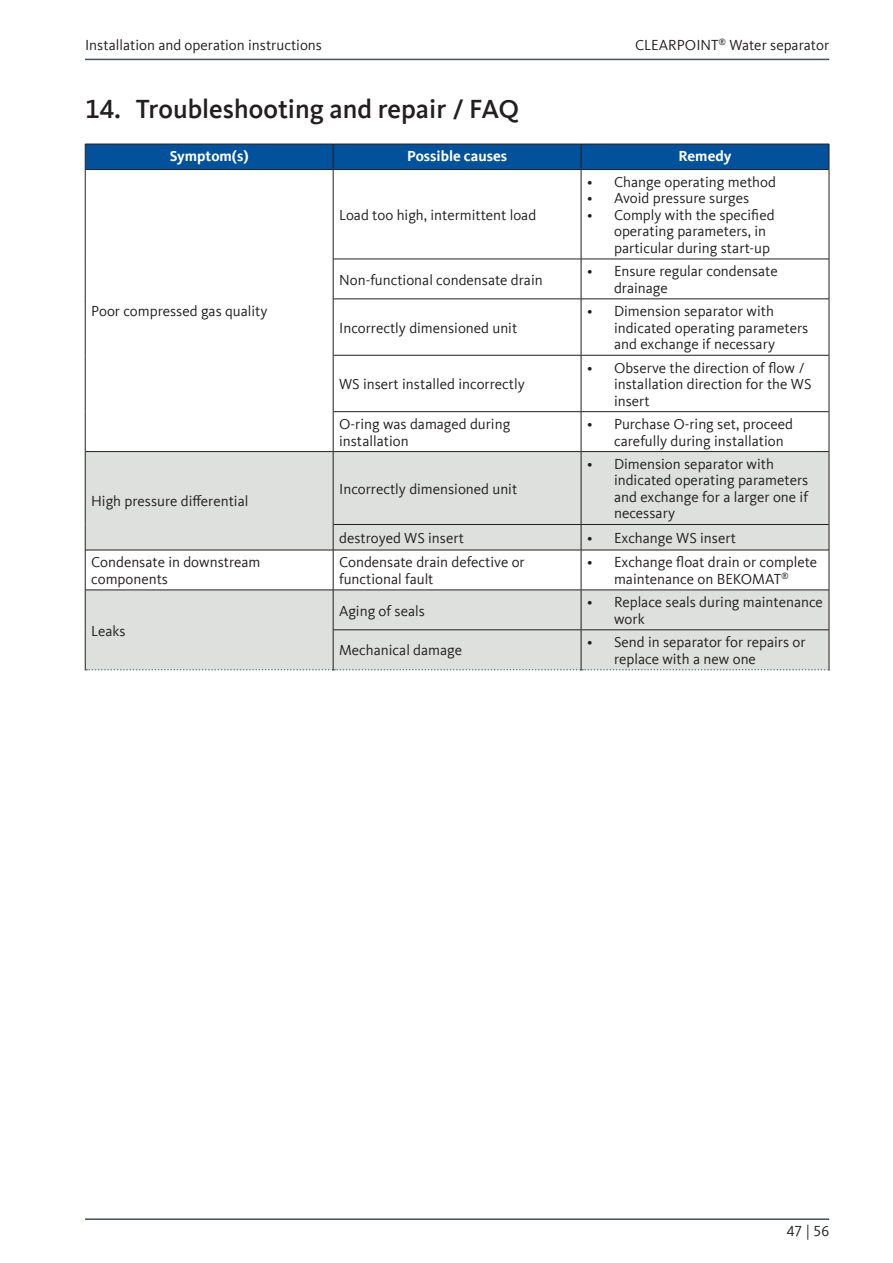
<style>
.page{position:relative;width:893px;height:1263px;background:#fff}
.page>*{position:absolute;margin:0;border:0;box-sizing:border-box;transform-origin:0 0}
.t1{font:500 27px "Kievit Offc Pro";color:#231f20}
.T_-_MID{font:15px/16.5px "Kievit Offc Pro";color:#231f20}
.T_-_BODY{font:15px/16.5px "Kievit Offc Pro";color:#231f20}
.T_-_HEADLINE_MID_WHI{font:700 15px "Kievit Offc Pro";color:#fff}
</style>
<div class="page">
<hr style="left:85px;top:59px;width:744px;height:1px;background:#47515c">
<hr style="left:85px;top:1218px;width:744px;height:2px;background:#47515c">
<div style="left:86px;top:452px;width:743px;height:98px;background:#dde0dd"></div>
<div style="left:86px;top:591px;width:743px;height:78px;background:#dde0dd"></div>
<div style="left:85px;top:144px;width:745px;height:26px;background:#01519b"></div>
<hr style="left:85px;top:170px;width:1px;height:89px;background:#231f20">
<hr style="left:333px;top:170px;width:1px;height:89px;background:#231f20">
<hr style="left:581px;top:170px;width:1px;height:89px;background:#231f20">
<hr style="left:829px;top:170px;width:1px;height:89px;background:#231f20">
<hr style="left:85px;top:259px;width:1px;height:40px;background:#231f20">
<hr style="left:333px;top:259px;width:1px;height:40px;background:#231f20">
<hr style="left:581px;top:259px;width:1px;height:40px;background:#231f20">
<hr style="left:829px;top:259px;width:1px;height:40px;background:#231f20">
<hr style="left:85px;top:299px;width:1px;height:56px;background:#231f20">
<hr style="left:333px;top:299px;width:1px;height:56px;background:#231f20">
<hr style="left:581px;top:299px;width:1px;height:56px;background:#231f20">
<hr style="left:829px;top:299px;width:1px;height:56px;background:#231f20">
<hr style="left:85px;top:355px;width:1px;height:57px;background:#231f20">
<hr style="left:333px;top:355px;width:1px;height:57px;background:#231f20">
<hr style="left:581px;top:355px;width:1px;height:57px;background:#231f20">
<hr style="left:829px;top:355px;width:1px;height:57px;background:#231f20">
<hr style="left:85px;top:412px;width:1px;height:40px;background:#231f20">
<hr style="left:333px;top:412px;width:1px;height:40px;background:#231f20">
<hr style="left:581px;top:412px;width:1px;height:40px;background:#231f20">
<hr style="left:829px;top:412px;width:1px;height:40px;background:#231f20">
<hr style="left:85px;top:452px;width:1px;height:72px;background:#231f20">
<hr style="left:333px;top:452px;width:1px;height:72px;background:#231f20">
<hr style="left:581px;top:452px;width:1px;height:72px;background:#231f20">
<hr style="left:829px;top:452px;width:1px;height:72px;background:#231f20">
<svg style="left:85px;top:524px;width:1px;height:26px"></svg>
<svg style="left:333px;top:525px;width:1px;height:25px"></svg>
<svg style="left:581px;top:525px;width:1px;height:25px"></svg>
<svg style="left:829px;top:524px;width:1px;height:26px"></svg>
<hr style="left:85px;top:550px;width:1px;height:40px;background:#231f20">
<hr style="left:333px;top:550px;width:1px;height:40px;background:#231f20">
<hr style="left:581px;top:550px;width:1px;height:40px;background:#231f20">
<hr style="left:829px;top:550px;width:1px;height:40px;background:#231f20">
<hr style="left:85px;top:169px;width:248px;height:1px;background:#231f20">
<hr style="left:333px;top:169px;width:248px;height:1px;background:#231f20">
<hr style="left:581px;top:169px;width:248px;height:1px;background:#231f20">
<hr style="left:333px;top:259px;width:248px;height:1px;background:#231f20">
<hr style="left:581px;top:259px;width:248px;height:1px;background:#231f20">
<hr style="left:333px;top:299px;width:248px;height:1px;background:#231f20">
<hr style="left:581px;top:299px;width:248px;height:1px;background:#231f20">
<hr style="left:333px;top:355px;width:248px;height:1px;background:#231f20">
<hr style="left:581px;top:355px;width:248px;height:1px;background:#231f20">
<hr style="left:333px;top:411px;width:248px;height:1px;background:#231f20">
<hr style="left:581px;top:411px;width:248px;height:1px;background:#231f20">
<hr style="left:85px;top:451px;width:248px;height:1px;background:#231f20">
<hr style="left:333px;top:451px;width:248px;height:1px;background:#231f20">
<hr style="left:581px;top:451px;width:248px;height:1px;background:#231f20">
<hr style="left:333px;top:524px;width:248px;height:1px;background:#231f20">
<hr style="left:581px;top:524px;width:248px;height:1px;background:#231f20">
<hr style="left:85px;top:550px;width:248px;height:1px;background:#231f20">
<hr style="left:333px;top:550px;width:248px;height:1px;background:#231f20">
<hr style="left:581px;top:550px;width:248px;height:1px;background:#231f20">
<hr style="left:85px;top:590px;width:1px;height:40px;background:#231f20">
<hr style="left:85px;top:630px;width:1px;height:40px;background:#231f20">
<hr style="left:85px;top:590px;width:248px;height:1px;background:#231f20">
<hr style="left:333px;top:590px;width:1px;height:40px;background:#231f20">
<hr style="left:333px;top:590px;width:248px;height:1px;background:#231f20">
<hr style="left:333px;top:630px;width:1px;height:40px;background:#231f20">
<hr style="left:333px;top:629px;width:248px;height:1px;background:#231f20">
<hr style="left:581px;top:590px;width:1px;height:40px;background:#231f20">
<hr style="left:581px;top:590px;width:248px;height:1px;background:#231f20">
<hr style="left:829px;top:590px;width:1px;height:40px;background:#231f20">
<hr style="left:581px;top:630px;width:1px;height:40px;background:#231f20">
<hr style="left:581px;top:629px;width:248px;height:1px;background:#231f20">
<hr style="left:829px;top:630px;width:1px;height:40px;background:#231f20">
<svg style="left:86px;top:669px;width:743px;height:1px"></svg>
<p class="T_-_MID" style="left:85px;top:37px;width:238px">Installation and operation instructions</p>
<p class="T_-_MID" style="left:635px;top:37px;width:196px">CLEARPOINT<sup>®</sup> Water separator</p>
<p class="t1" style="left:85px;top:93px;width:436px">14. Troubleshooting and repair / FAQ</p>
<p class="T_-_HEADLINE_MID_WHI" style="left:170px;top:147px;width:81px">Symptom(s)</p>
<p class="T_-_HEADLINE_MID_WHI" style="left:407px;top:147px;width:102px">Possible causes</p>
<p class="T_-_HEADLINE_MID_WHI" style="left:678px;top:147px;width:55px">Remedy</p>
<p class="T_-_BODY" style="left:91px;top:303px;width:178px">Poor compressed gas quality</p>
<p class="T_-_BODY" style="left:91px;top:493px;width:159px">High pressure differential</p>
<p class="T_-_MID" style="left:339px;top:207px;width:199px">Load too high, intermittent load</p>
<p class="T_-_MID" style="left:587px;top:174px;width:190px">• Change operating method</p>
<p class="T_-_MID" style="left:587px;top:190px;width:164px">• Avoid pressure surges</p>
<p class="T_-_MID" style="left:614px;top:207px;width:162px;text-indent:-27px">• Comply with the specified operating parameters, in particular during start-up</p>
<p class="T_-_MID" style="left:339px;top:271px;width:205px">Non-functional condensate drain</p>
<p class="T_-_MID" style="left:614px;top:263px;width:165px;text-indent:-27px">• Ensure regular condensate drainage</p>
<p class="T_-_MID" style="left:339px;top:319px;width:180px">Incorrectly dimensioned unit</p>
<p class="T_-_MID" style="left:614px;top:303px;width:196px;text-indent:-27px">• Dimension separator with indicated operating parameters and exchange if necessary</p>
<p class="T_-_MID" style="left:339px;top:376px;width:187px">WS insert installed incorrectly</p>
<p class="T_-_MID" style="left:614px;top:359px;width:199px;text-indent:-27px">• Observe the direction of flow / installation direction for the WS insert</p>
<p class="T_-_MID" style="left:339px;top:416px;width:173px">O-ring was damaged during installation</p>
<p class="T_-_MID" style="left:614px;top:416px;width:180px;text-indent:-27px">• Purchase O-ring set, proceed carefully during installation</p>
<p class="T_-_BODY" style="left:339px;top:480px;width:180px">Incorrectly dimensioned unit</p>
<p class="T_-_MID" style="left:614px;top:456px;width:196px;text-indent:-27px">• Dimension separator with indicated operating parameters and exchange for a larger one if necessary</p>
<p class="T_-_MID" style="left:339px;top:530px;width:126px">destroyed WS insert</p>
<p class="T_-_MID" style="left:587px;top:530px;width:150px">• Exchange WS insert</p>
<p class="T_-_BODY" style="left:91px;top:554px;width:171px">Condensate in downstream components</p>
<p class="T_-_MID" style="left:339px;top:554px;width:187px">Condensate drain defective or functional fault</p>
<p class="T_-_MID" style="left:587px;top:554px;width:232px;text-align:center">• Exchange float drain or complete maintenance on BEKOMAT<sup>®</sup></p>
<p class="T_-_BODY" style="left:91px;top:622px;width:36px">Leaks</p>
<p class="T_-_BODY" style="left:339px;top:602px;width:87px">Aging of seals</p>
<p class="T_-_MID" style="left:614px;top:594px;width:210px;text-indent:-27px">• Replace seals during maintenance work</p>
<p class="T_-_BODY" style="left:339px;top:642px;width:124px">Mechanical damage</p>
<p class="T_-_MID" style="left:614px;top:634px;width:193px;text-indent:-27px">• Send in separator for repairs or replace with a new one</p>
<p class="T_-_MID" style="left:787px;top:1223px;width:44px">47 | 56</p>
</div>
